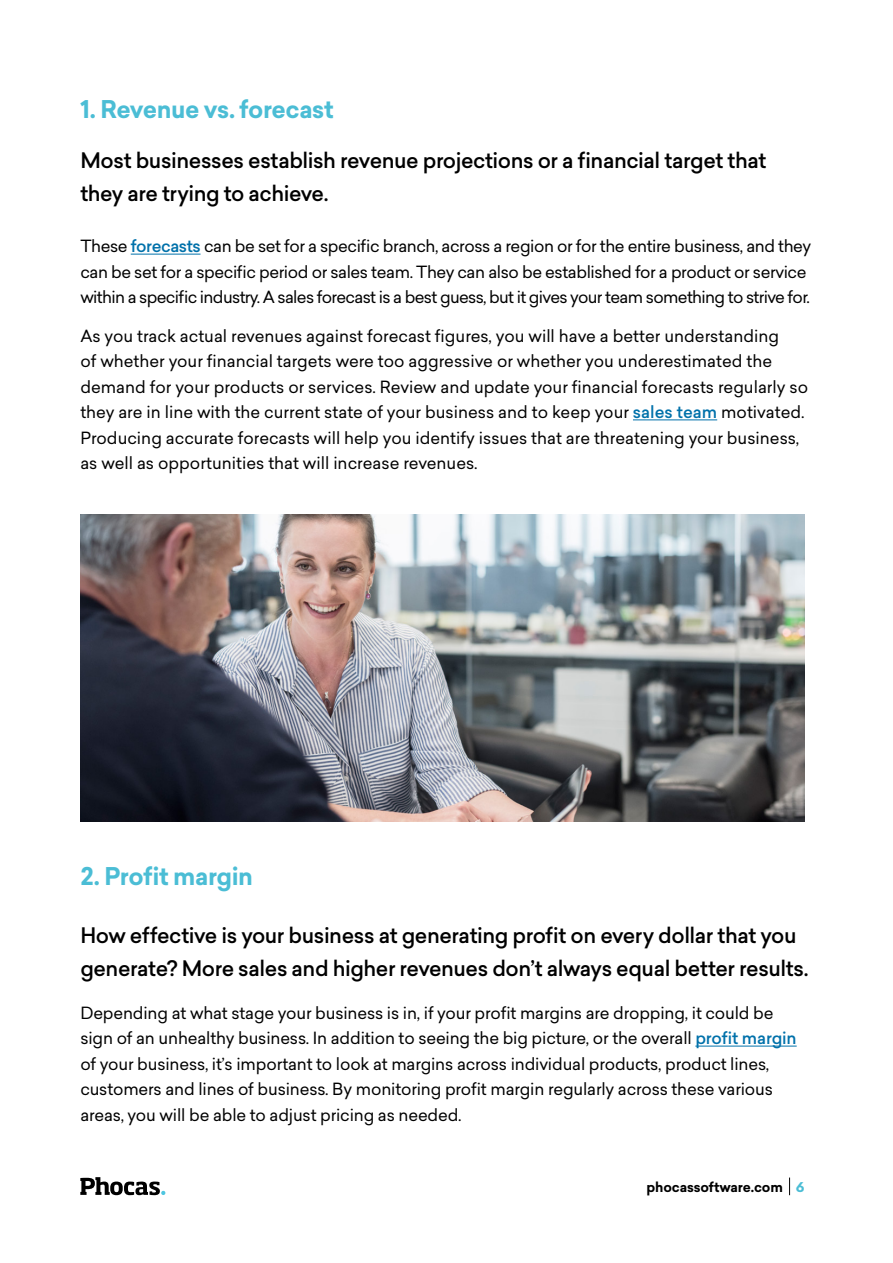
<style>
.page{position:relative;width:893px;height:1263px;background:#fff}
.page>*{position:absolute;margin:0;border:0;box-sizing:border-box;transform-origin:0 0}
.t1{font:700 24px "Sailec";letter-spacing:-.02em;color:#4bbdd5}
.t2{font:500 21px/33px "Sailec";letter-spacing:-.02em;color:#000}
.t3{font:16.5px/25.5px "Sailec";letter-spacing:-.01em;color:#000}
.t4{font:700 13.5px "Sailec";letter-spacing:-.01em;color:#000}
.s1{font-weight:500;color:#0071aa}
.s2{font-size:13.2px;color:#4bbdd5}
</style>
<div class="page">
<svg style="left:80px;top:1177px;width:85px;height:18px"></svg>
<svg style="left:789px;top:1177px;width:1px;height:18px"></svg>
<hr style="left:131px;top:254px;width:70px;height:1px;background:#0071aa">
<hr style="left:633px;top:419px;width:84px;height:1px;background:#0071aa">
<hr style="left:695px;top:1046px;width:102px;height:1px;background:#0071aa">
<img style="left:80px;top:514px;width:724px;height:308px">
<h1 class="t1" style="left:80px;top:93px;width:255px">1. Revenue vs. forecast</h1>
<p class="t2" style="left:80px;top:144px;width:688px">Most businesses establish revenue projections or a financial target that they are trying to achieve.</p>
<p class="t3" style="left:80px;top:233px;width:732px">These <span class="s1">forecasts</span> can be set for a specific branch, across a region or for the entire business, and they can be set for a specific period or sales team. They can also be established for a product or service within a specific industry. A sales forecast is a best guess, but it gives your team something to strive for.</p>
<p class="t3" style="left:80px;top:323px;width:729px">As you track actual revenues against forecast figures, you will have a better understanding<br>of whether your financial targets were too aggressive or whether you underestimated the demand for your products or services. Review and update your financial forecasts regularly so they are in line with the current state of your business and to keep your <span class="s1">sales team</span> motivated.<br>Producing accurate forecasts will help you identify issues that are threatening your business, as well as opportunities that will increase revenues.</p>
<h1 class="t1" style="left:80px;top:859px;width:174px">2. Profit margin</h1>
<p class="t2" style="left:80px;top:919px;width:730px">How effective is your business at generating profit on every dollar that you generate? More sales and higher revenues don’t always equal better results.</p>
<p class="t3" style="left:80px;top:1000px;width:718px">Depending at what stage your business is in, if your profit margins are dropping, it could be sign of an unhealthy business. In addition to seeing the big picture, or the overall <span class="s1">profit margin </span>of your business, it’s important to look at margins across individual products, product lines, customers and lines of business. By monitoring profit margin regularly across these various areas, you will be able to adjust pricing as needed.</p>
<p class="t4" style="left:646px;top:1177px;width:160px">phocassoftware.com <span class="s2">6</span></p>
</div>
